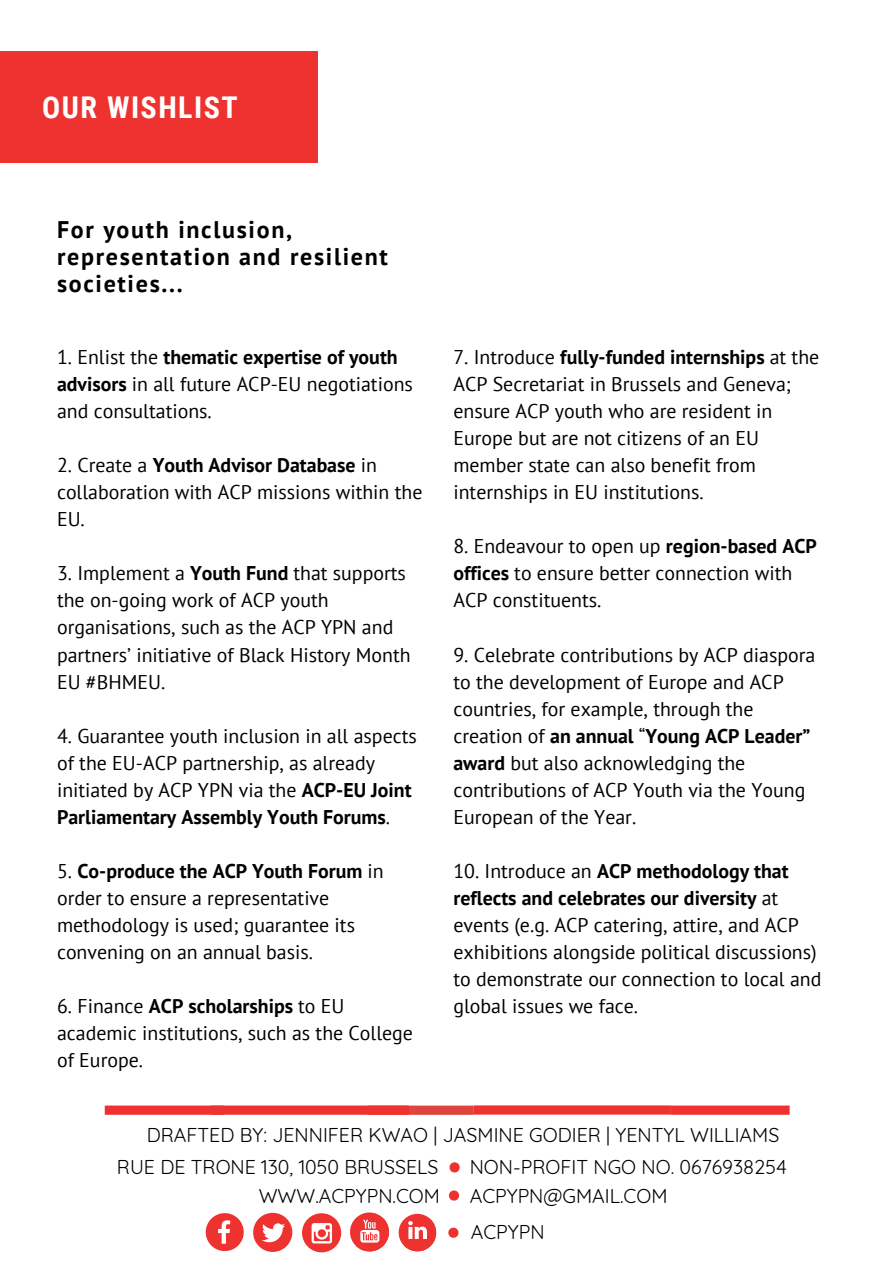
<style>
.page{position:relative;width:894px;height:1264px;background:#fff}
.page>*{position:absolute;margin:0;border:0;box-sizing:border-box;transform-origin:0 0}
.t1{font:700 30px "Roboto Condensed";letter-spacing:.05em;color:#fff}
.t2{font:700 24px/27px "PT Sans";letter-spacing:.07em;color:#000}
.t3{font:19.8px/27px "PT Sans";color:#000}
.t4{font:19.5px/36.3px "Quicksand";color:#000}
.s1{font-weight:700}
</style>
<div class="page">
<div style="left:0;top:52px;width:318px;height:110px;background:#ee3230"></div>
<svg style="left:105px;top:1105px;width:684px;height:9px;background:#ed3f3c"></svg>
<svg style="left:449px;top:1162px;width:10px;height:10px"></svg>
<svg style="left:449px;top:1190px;width:10px;height:10px"></svg>
<svg style="left:448px;top:1227px;width:10px;height:10px"></svg>
<svg style="left:206px;top:1213px;width:38px;height:37px"></svg>
<div style="left:253px;top:1212px;width:39px;height:39px;background:#ee3230;border-radius:50%"></div>
<svg style="left:262px;top:1223px;width:23px;height:19px"></svg>
<div style="left:302px;top:1213px;width:39px;height:39px;background:#ee3230;border-radius:50%"></div>
<svg style="left:311px;top:1223px;width:21px;height:20px"></svg>
<svg style="left:350px;top:1212px;width:39px;height:39px"></svg>
<svg style="left:355px;top:1218px;width:34px;height:34px"></svg>
<svg style="left:398px;top:1213px;width:38px;height:38px"></svg>
<svg style="left:404px;top:1219px;width:33px;height:33px"></svg>
<h1 class="t1" style="left:42px;top:90px;width:197px">OUR WISHLIST</h1>
<p class="t2" style="left:57px;top:216px;width:332px">For youth inclusion, representation and resilient societies...</p>
<p class="t3" style="left:57px;top:343px;width:357px">1. Enlist the <span class="s1">thematic expertise of youth advisors</span> in all future ACP-EU negotiations and consultations.</p>
<p class="t3" style="left:57px;top:451px;width:367px">2. Create a <span class="s1">Youth Advisor Database</span> in collaboration with ACP missions within the<br>EU.</p>
<p class="t3" style="left:57px;top:559px;width:355px">3. Implement a <span class="s1">Youth Fund</span> that supports the on-going work of ACP youth organisations, such as the ACP YPN and partners’ initiative of Black History Month<br>EU #BHMEU.</p>
<p class="t3" style="left:57px;top:721px;width:361px">4. Guarantee youth inclusion in all aspects of the EU-ACP partnership, as already initiated by ACP YPN via the <span class="s1">ACP-EU Joint Parliamentary Assembly Youth Forums</span>.</p>
<p class="t3" style="left:57px;top:857px;width:328px">5. <span class="s1">Co-produce the ACP Youth Forum</span> in order to ensure a representative methodology is used; guarantee its convening on an annual basis.</p>
<p class="t3" style="left:57px;top:992px;width:357px">6. Finance <span class="s1">ACP scholarships</span> to EU academic institutions, such as the College of Europe.</p>
<p class="t3" style="left:453px;top:343px;width:367px">7. Introduce <span class="s1">fully-funded internships</span> at the ACP Secretariat in Brussels and Geneva; ensure ACP youth who are resident in Europe but are not citizens of an EU member state can also benefit from internships in EU institutions.</p>
<p class="t3" style="left:453px;top:532px;width:365px">8. Endeavour to open up <span class="s1">region-based ACP offices</span> to ensure better connection with<br>ACP constituents.</p>
<p class="t3" style="left:453px;top:640px;width:363px">9. Celebrate contributions by ACP diaspora to the development of Europe and ACP countries, for example, through the creation of <span class="s1">an annual</span> “<span class="s1">Young ACP Leader” award</span> but also acknowledging the contributions of ACP Youth via the Young European of the Year.</p>
<p class="t3" style="left:453px;top:857px;width:369px">10. Introduce an <span class="s1">ACP methodology that reflects and celebrates our diversity</span> at events (e.g. ACP catering, attire, and ACP exhibitions alongside political discussions) to demonstrate our connection to local and global issues we face.</p>
<p class="t4" style="left:147px;top:1116px;width:634px">DRAFTED BY: JENNIFER KWAO | JASMINE GODIER | YENTYL WILLIAMS</p>
<p class="t4" style="left:117px;top:1148px;width:323px">RUE DE TRONE 130, 1050 BRUSSELS</p>
<p class="t4" style="left:469px;top:1148px;width:318px">NON-PROFIT NGO NO. 0676938254</p>
<p class="t4" style="left:259px;top:1177px;width:183px">WWW.ACPYPN.COM</p>
<p class="t4" style="left:469px;top:1177px;width:199px">ACPYPN@GMAIL.COM<br>ACPYPN</p>
</div>
